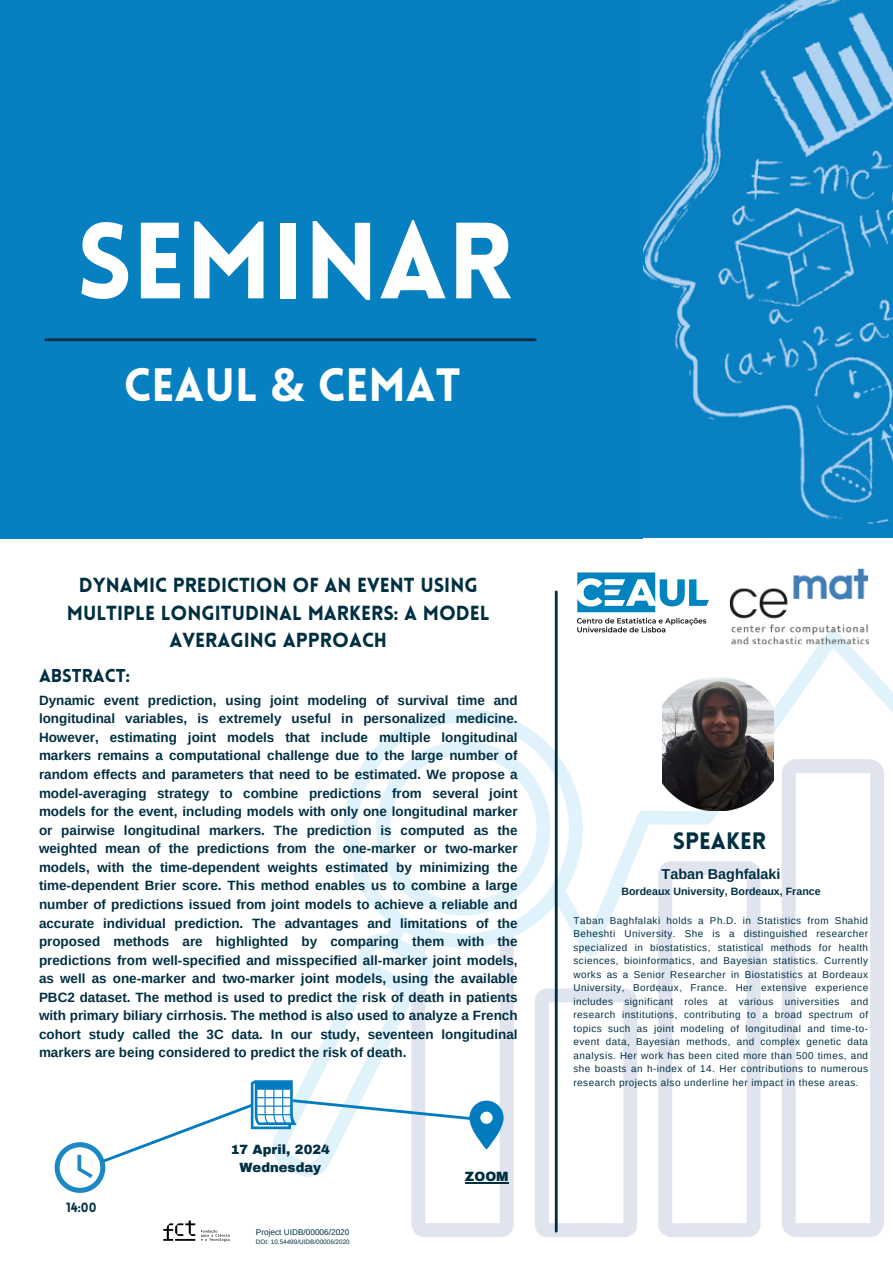
<style>
.page{position:relative;width:893px;height:1263px;background:#fff}
.page>*{position:absolute;margin:0;border:0;box-sizing:border-box;transform-origin:0 0}
.t1{font:900 105.75px "Lovelo";color:#fff}
.t2{font:900 45.75px "Lovelo";color:#fff}
.t3{font:900 23.25px "Lovelo";color:#002f42}
.t4{font:900 19.88px/27.6px "Lovelo";color:#002f42;text-align:center}
.t5{font:900 18.23px "Lovelo";color:#002f42}
.t6{font:700 14.4px "Arimo";color:#002f42}
.t7{font:700 13.42px/18.6px "Arimo";color:#002f42;text-align:justify}
.t8{font:900 13.12px "Archivo";color:#002f42}
.t9{font:900 13.05px "Lovelo";color:#002f42}
.t10{font:700 10.65px "Arimo";color:#002f42}
.t11{font:9.9px/13.5px "Arimo";letter-spacing:.05em;color:#002f42;text-align:justify}
.t12{font:8.25px "Arimo";color:#002f42}
.t13{font:6.38px "Arimo";color:#002f42}
.s1{font-family:"Noto Sans";font-weight:700}
</style>
<div class="page">
<svg style="left:782px;top:1177px;width:102px;height:60px"></svg>
<svg style="left:658px;top:1177px;width:102px;height:60px"></svg>
<svg style="left:535px;top:1177px;width:102px;height:60px"></svg>
<svg style="left:344px;top:630px;width:549px;height:547px"></svg>
<hr style="left:555px;top:592px;width:2px;height:639px;background:#002f42">
<img style="left:573px;top:572px;width:139px;height:68px">
<img style="left:729px;top:568px;width:139px;height:76px">
<svg style="left:55px;top:926px;width:459px;height:311px"></svg>
<img style="left:136px;top:1197px;width:120px;height:45px">
<img style="left:662px;top:676px;width:111px;height:135px">
<img style="left:642px;top:0;width:251px;height:538px">
<div style="left:0;top:0;width:642px;height:538px;background:#0780c2"></div>
<hr style="left:465px;top:1182px;width:44px;height:2px;background:#002f42">
<hr style="left:46px;top:338px;width:489px;height:3px;background:#002f42">
<p class="t1" style="left:76px;top:219px;width:438px">SEMINAR</p>
<p class="t2" style="left:124px;top:367px;width:338px">CEAUL <span class="s1">&amp;</span> CEMAT</p>
<h3 class="t4" style="left:67px;top:573px;width:424px">DYNAMIC PREDICTION OF AN EVENT USING<br>MULTIPLE LONGITUDINAL MARKERS: A MODEL<br>AVERAGING APPROACH</h3>
<p class="t5" style="left:39px;top:668px;width:92px">ABSTRACT:</p>
<p class="t7" style="left:39px;top:691px;width:480px">Dynamic event prediction, using joint modeling of survival time and longitudinal variables, is extremely useful in personalized medicine.<br>However, estimating joint models that include multiple longitudinal markers remains a computational challenge due to the large number of random effects and parameters that need to be estimated. We propose a model-averaging strategy to combine predictions from several joint models for the event, including models with only one longitudinal marker or pairwise longitudinal markers. The prediction is computed as the weighted mean of the predictions from the one-marker or two-marker models, with the time-dependent weights estimated by minimizing the time-dependent Brier score. This method enables us to combine a large number of predictions issued from joint models to achieve a reliable and accurate individual prediction. The advantages and limitations of the proposed methods are highlighted by comparing them with the predictions from well-specified and misspecified all-marker joint models, as well as one-marker and two-marker joint models, using the available PBC2 dataset. The method is used to predict the risk of death in patients with primary biliary cirrhosis. The method is also used to analyze a French cohort study called the 3C data. In our study, seventeen longitudinal markers are being considered to predict the risk of death.</p>
<p class="t9" style="left:66px;top:1202px;width:32px">14:00</p>
<p class="t8" style="left:231px;top:1143px;width:101px">17 April, 2024</p>
<h5 class="t8" style="left:239px;top:1161px;width:83px">Wednesday</h5>
<p class="t12" style="left:256px;top:1227px;width:95px">Project UIDB/00006/2020</p>
<p class="t13" style="left:256px;top:1238px;width:95px">DOI: 10.54499/UIDB/00006/2020</p>
<p class="t8" style="left:465px;top:1170px;width:45px">ZOOM</p>
<p class="t3" style="left:673px;top:831px;width:95px">SPEAKER</p>
<p class="t6" style="left:661px;top:866px;width:120px">Taban Baghfalaki</p>
<p class="t10" style="left:621px;top:885px;width:201px">Bordeaux University, Bordeaux, France</p>
<h6 class="t11" style="left:573px;top:913px;width:296px">Taban Baghfalaki holds a Ph.D. in Statistics from Shahid Beheshti University. She is a distinguished researcher specialized in biostatistics, statistical methods for health sciences, bioinformatics, and Bayesian statistics. Currently works as a Senior Researcher in Biostatistics at Bordeaux University, Bordeaux, France. Her extensive experience includes significant roles at various universities and research institutions, contributing to a broad spectrum of topics such as joint modeling of longitudinal and time-to&shy;event data, Bayesian methods, and complex genetic data analysis. Her work has been cited more than 500 times, and she boasts an h-index of 14. Her contributions to numerous research projects also underline her impact in these areas.</h6>
</div>
